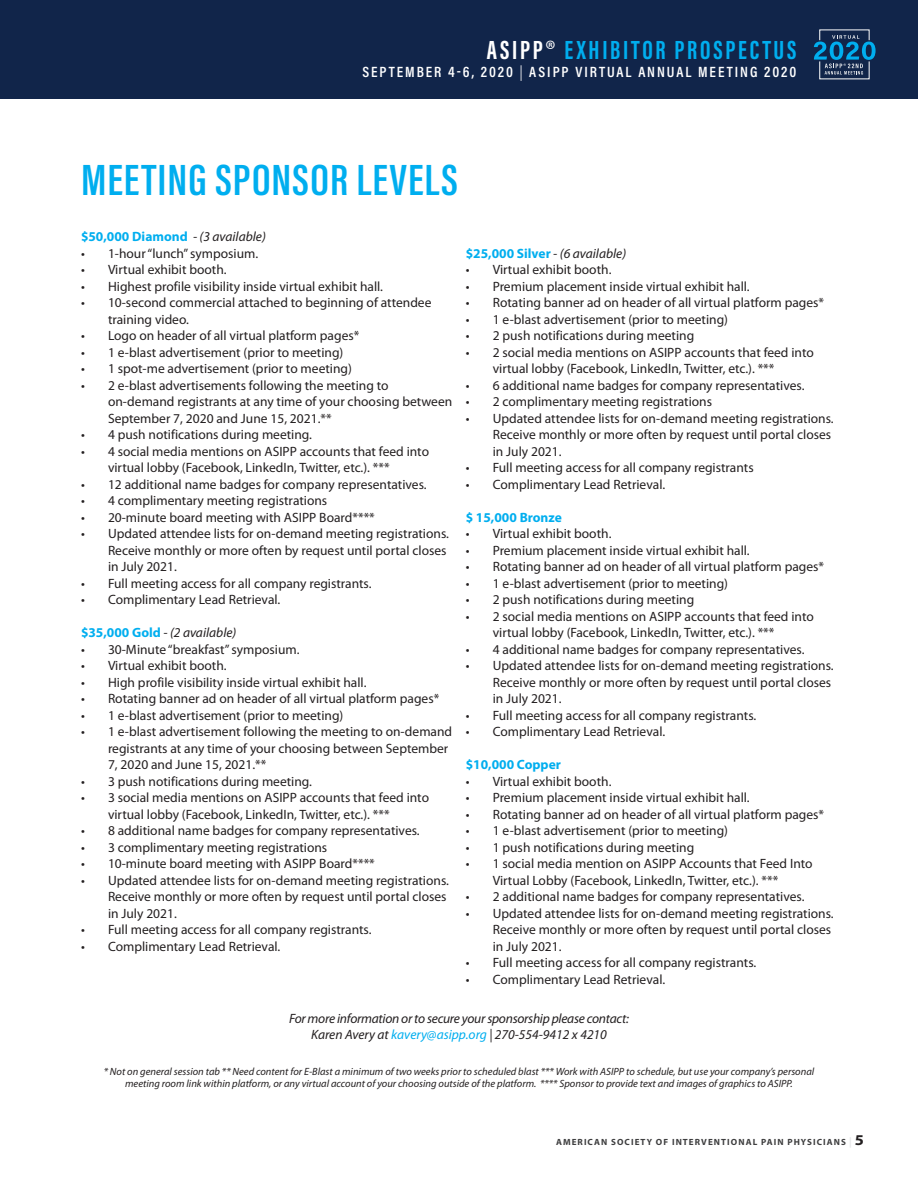
<style>
.page{position:relative;width:918px;height:1188px;background:#fff}
.page>*{position:absolute;margin:0;border:0;box-sizing:border-box;transform-origin:0 0}
.t1{font:45px "Acumin Variable Concept";letter-spacing:-.235em;color:#00aeef;scale:1.1 1}
.t2{font:27px "Acumin Variable Concept";letter-spacing:-.145em;color:#00aeef}
.t3{font:15px "Acumin Variable Concept";letter-spacing:-.015em;color:#fff}
.Paragraph_Style_3{font:13.5px/16.5px "Myriad Pro";color:#231f20}
.t4{font:700 13.5px "Myriad Pro";color:#00aeef}
.body{font:italic 13.5px "Myriad Pro";letter-spacing:-.02em;color:#231f20}
.indented-graphy{font:italic 13.5px "Myriad Pro";color:#231f20}
.body-2{font:italic 13.5px "Myriad Pro";color:#231f20}
.body-3{font:italic 10.5px/12px "Myriad Pro";color:#231f20;text-align:center}
.t5{font:700 9px "Myriad Pro";letter-spacing:.12em;color:#3e3e3f}
.s1{color:#fff}
.s2{font-family:"Myriad Pro";font-stretch:condensed;color:#fff}
.s3{font-weight:400;font-style:italic;color:#231f20}
.s4{font-weight:700;font-style:normal;color:#00aeef}
.s5{color:#00aeef}
.s6{font-size:10.5px;color:#e4e5e7}
.s7{font-size:15px;color:#231f20}
</style>
<div class="page">
<div style="left:0;top:0;width:918px;height:98px;background:#11254a"></div>
<svg style="left:814px;top:35px;width:62px;height:40px"></svg>
<h2 class="t2" style="left:487px;top:31px;width:318px"><span class="s1">ASI PP</span><span class="s2">®</span> EXHI BITOR PROSPECTUS</h2>
<p class="t3" style="left:363px;top:61px;width:437px">SEPTEMBER 4-6, 2020 | ASIPP VIRTUAL ANNUAL MEETING 2020</p>
<p class="t1" style="left:81px;top:149px;width:356px">MEETI NGSPONSORLEVELS</p>
<p class="t4" style="left:81px;top:228px;width:186px">$50,000 Diamond <span class="s3">- (3 available)</span></p>
<p class="Paragraph_Style_3" style="left:81px;top:245px;width:179px">• 1-hour “lunch” symposium.</p>
<p class="Paragraph_Style_3" style="left:81px;top:261px;width:147px">• Virtual exhibit booth.</p>
<p class="Paragraph_Style_3" style="left:81px;top:278px;width:304px">• Highest profile visibility inside virtual exhibit hall.</p>
<p class="Paragraph_Style_3" style="left:108px;top:294px;width:325px;text-indent:-27px">• 10-second commercial attached to beginning of attendee training video.</p>
<p class="Paragraph_Style_3" style="left:81px;top:327px;width:280px">• Logo on header of all virtual platform pages*</p>
<p class="Paragraph_Style_3" style="left:81px;top:344px;width:264px">• 1 e-blast advertisement (prior to meeting)</p>
<p class="Paragraph_Style_3" style="left:81px;top:360px;width:272px">• 1 spot-me advertisement (prior to meeting)</p>
<p class="Paragraph_Style_3" style="left:108px;top:377px;width:346px;text-indent:-27px">• 2 e-blast advertisements following the meeting to on-demand registrants at any time of your choosing between<br>September 7, 2020 and June 15, 2021.**</p>
<p class="Paragraph_Style_3" style="left:81px;top:426px;width:233px">• 4 push notifications during meeting.</p>
<p class="Paragraph_Style_3" style="left:108px;top:443px;width:323px;text-indent:-27px">• 4 social media mentions on ASIPP accounts that feed into virtual lobby (Facebook, LinkedIn, Twitter, etc.). ***</p>
<p class="Paragraph_Style_3" style="left:81px;top:476px;width:347px">• 12 additional name badges for company representatives.</p>
<p class="Paragraph_Style_3" style="left:81px;top:492px;width:248px">• 4 complimentary meeting registrations</p>
<p class="Paragraph_Style_3" style="left:81px;top:509px;width:295px">• 20-minute board meeting with ASIPP Board****</p>
<p class="Paragraph_Style_3" style="left:108px;top:525px;width:343px;text-indent:-27px">• Updated attendee lists for on-demand meeting registrations.<br>Receive monthly or more often by request until portal closes in July 2021.</p>
<p class="Paragraph_Style_3" style="left:81px;top:575px;width:292px">• Full meeting access for all company registrants.</p>
<p class="Paragraph_Style_3" style="left:81px;top:591px;width:201px">• Complimentary Lead Retrieval.</p>
<p class="body-2" style="left:81px;top:624px;width:157px"><span class="s4">$35,000 Gold</span> - (2 available)</p>
<p class="Paragraph_Style_3" style="left:81px;top:641px;width:220px">• 30-Minute “breakfast” symposium.</p>
<p class="Paragraph_Style_3" style="left:81px;top:657px;width:147px">• Virtual exhibit booth.</p>
<p class="Paragraph_Style_3" style="left:81px;top:674px;width:287px">• High profile visibility inside virtual exhibit hall.</p>
<p class="Paragraph_Style_3" style="left:81px;top:690px;width:360px">• Rotating banner ad on header of all virtual platform pages*</p>
<p class="Paragraph_Style_3" style="left:81px;top:707px;width:264px">• 1 e-blast advertisement (prior to meeting)</p>
<p class="Paragraph_Style_3" style="left:108px;top:723px;width:346px;text-indent:-27px">• 1 e-blast advertisement following the meeting to on-demand registrants at any time of your choosing between September<br>7, 2020 and June 15, 2021.**</p>
<p class="Paragraph_Style_3" style="left:81px;top:773px;width:233px">• 3 push notifications during meeting.</p>
<p class="Paragraph_Style_3" style="left:108px;top:789px;width:323px;text-indent:-27px">• 3 social media mentions on ASIPP accounts that feed into virtual lobby (Facebook, LinkedIn, Twitter, etc.). ***</p>
<p class="Paragraph_Style_3" style="left:81px;top:822px;width:340px">• 8 additional name badges for company representatives.</p>
<p class="Paragraph_Style_3" style="left:81px;top:839px;width:248px">• 3 complimentary meeting registrations</p>
<p class="Paragraph_Style_3" style="left:81px;top:855px;width:295px">• 10-minute board meeting with ASIPP Board****</p>
<p class="Paragraph_Style_3" style="left:108px;top:872px;width:343px;text-indent:-27px">• Updated attendee lists for on-demand meeting registrations.<br>Receive monthly or more often by request until portal closes in July 2021.</p>
<p class="Paragraph_Style_3" style="left:81px;top:921px;width:292px">• Full meeting access for all company registrants.</p>
<p class="Paragraph_Style_3" style="left:81px;top:938px;width:201px">• Complimentary Lead Retrieval.</p>
<p class="t4" style="left:466px;top:244px;width:162px">$25,000 Silver <span class="s3">- (6 available)</span></p>
<p class="Paragraph_Style_3" style="left:466px;top:261px;width:147px">• Virtual exhibit booth.</p>
<p class="Paragraph_Style_3" style="left:466px;top:278px;width:285px">• Premium placement inside virtual exhibit hall.</p>
<p class="Paragraph_Style_3" style="left:466px;top:294px;width:360px">• Rotating banner ad on header of all virtual platform pages*</p>
<p class="Paragraph_Style_3" style="left:466px;top:311px;width:264px">• 1 e-blast advertisement (prior to meeting)</p>
<p class="Paragraph_Style_3" style="left:466px;top:327px;width:230px">• 2 push notifications during meeting</p>
<p class="Paragraph_Style_3" style="left:493px;top:344px;width:323px;text-indent:-27px">• 2 social media mentions on ASIPP accounts that feed into virtual lobby (Facebook, LinkedIn, Twitter, etc.). ***</p>
<p class="Paragraph_Style_3" style="left:466px;top:377px;width:340px">• 6 additional name badges for company representatives.</p>
<p class="Paragraph_Style_3" style="left:466px;top:393px;width:248px">• 2 complimentary meeting registrations</p>
<p class="Paragraph_Style_3" style="left:493px;top:410px;width:343px;text-indent:-27px">• Updated attendee lists for on-demand meeting registrations.<br>Receive monthly or more often by request until portal closes in July 2021.</p>
<p class="Paragraph_Style_3" style="left:466px;top:459px;width:289px">• Full meeting access for all company registrants</p>
<p class="Paragraph_Style_3" style="left:466px;top:476px;width:201px">• Complimentary Lead Retrieval.</p>
<p class="t4" style="left:466px;top:508px;width:98px">$ 15,000 Bronze</p>
<p class="Paragraph_Style_3" style="left:466px;top:525px;width:147px">• Virtual exhibit booth.</p>
<p class="Paragraph_Style_3" style="left:466px;top:542px;width:285px">• Premium placement inside virtual exhibit hall.</p>
<p class="Paragraph_Style_3" style="left:466px;top:558px;width:360px">• Rotating banner ad on header of all virtual platform pages*</p>
<p class="Paragraph_Style_3" style="left:466px;top:575px;width:264px">• 1 e-blast advertisement (prior to meeting)</p>
<p class="Paragraph_Style_3" style="left:466px;top:591px;width:230px">• 2 push notifications during meeting</p>
<p class="Paragraph_Style_3" style="left:493px;top:608px;width:323px;text-indent:-27px">• 2 social media mentions on ASIPP accounts that feed into virtual lobby (Facebook, LinkedIn, Twitter, etc.). ***</p>
<p class="Paragraph_Style_3" style="left:466px;top:641px;width:340px">• 4 additional name badges for company representatives.</p>
<p class="Paragraph_Style_3" style="left:493px;top:657px;width:343px;text-indent:-27px">• Updated attendee lists for on-demand meeting registrations.<br>Receive monthly or more often by request until portal closes in July 2021.</p>
<p class="Paragraph_Style_3" style="left:466px;top:707px;width:292px">• Full meeting access for all company registrants.</p>
<p class="Paragraph_Style_3" style="left:466px;top:723px;width:201px">• Complimentary Lead Retrieval.</p>
<p class="t4" style="left:466px;top:756px;width:97px">$10,000 Copper</p>
<p class="Paragraph_Style_3" style="left:466px;top:773px;width:147px">• Virtual exhibit booth.</p>
<p class="Paragraph_Style_3" style="left:466px;top:789px;width:285px">• Premium placement inside virtual exhibit hall.</p>
<p class="Paragraph_Style_3" style="left:466px;top:806px;width:360px">• Rotating banner ad on header of all virtual platform pages*</p>
<p class="Paragraph_Style_3" style="left:466px;top:822px;width:264px">• 1 e-blast advertisement (prior to meeting)</p>
<p class="Paragraph_Style_3" style="left:466px;top:839px;width:230px">• 1 push notifications during meeting</p>
<p class="Paragraph_Style_3" style="left:466px;top:855px;width:348px;text-align:center">• 1 social media mention on ASIPP Accounts that Feed Into<br>Virtual Lobby (Facebook, LinkedIn, Twitter, etc.). ***</p>
<p class="Paragraph_Style_3" style="left:466px;top:888px;width:340px">• 2 additional name badges for company representatives.</p>
<p class="Paragraph_Style_3" style="left:493px;top:905px;width:343px;text-indent:-27px">• Updated attendee lists for on-demand meeting registrations.<br>Receive monthly or more often by request until portal closes in July 2021.</p>
<p class="Paragraph_Style_3" style="left:466px;top:954px;width:292px">• Full meeting access for all company registrants.</p>
<p class="Paragraph_Style_3" style="left:466px;top:971px;width:201px">• Complimentary Lead Retrieval.</p>
<p class="body" style="left:289px;top:1010px;width:341px">For more information or to secure your sponsorship please contact:</p>
<p class="indented-graphy" style="left:311px;top:1026px;width:297px">Karen Avery at <span class="s5">kavery@asipp.org</span> | 270-554-9412 x 4210</p>
<p class="body-3" style="left:104px;top:1065px;width:712px">* Not on general session tab ** Need content for E-Blast a minimum of two weeks prior to scheduled blast *** Work with ASIPP to schedule, but use your company’s personal meeting room link within platform, or any virtual account of your choosing outside of the platform. **** Sponsor to provide text and images of graphics to ASIPP.</p>
<p class="t5" style="left:556px;top:1136px;width:309px">AMERICAN SOCIETY OF INTERVENTIONAL PAIN PHYSICIANS <span class="s6">|</span> <span class="s7">5</span></p>
</div>
